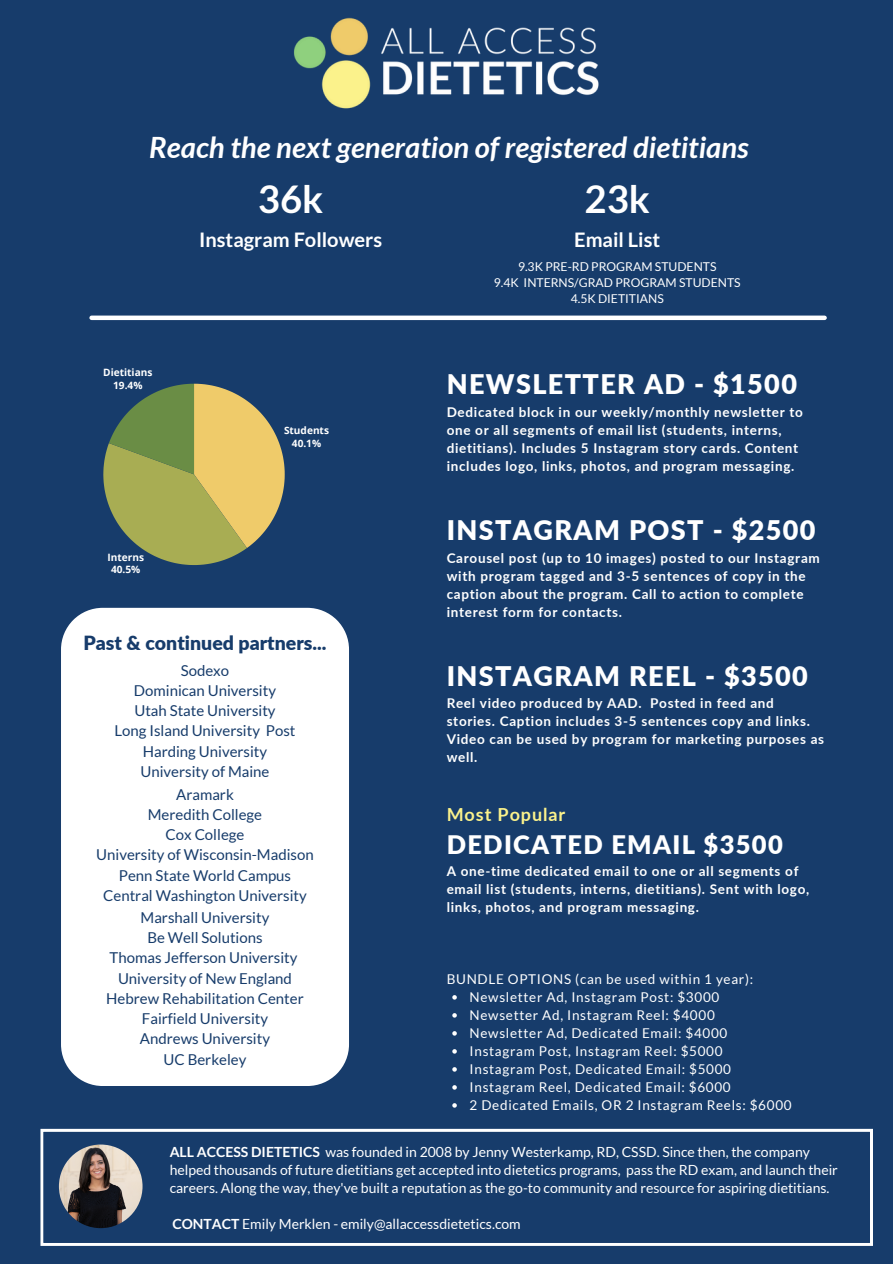
<style>
.page{position:relative;width:893px;height:1264px;background:#fff}
.page>*{position:absolute;margin:0;border:0;box-sizing:border-box;transform-origin:0 0}
.t1{font:700 38.25px "Lato";color:#fff}
.t2{font:italic 700 29.4px "Lato";color:#fff}
.t3{font:900 27px "Lato";letter-spacing:.05em;color:#fff}
.t4{font:900 25.5px "Lato";letter-spacing:.05em;color:#fff}
.t5{font:700 20.1px "Lato";color:#fff}
.t6{font:900 19.5px "Lato";color:#173c6b}
.t7{font:700 18px "Lato";letter-spacing:.05em;color:#fbf28b}
.t8{font:15px/20.2px "Lato";color:#173c6b;text-align:center}
.t9{font:13.95px/18px "Lato";color:#fff}
.t10{font:700 13.5px/18px "Lato";letter-spacing:.05em;color:#fff}
.t11{font:13.5px "Lato";letter-spacing:.05em;color:#fff}
.t12{font:12.15px/15.6px "Lato";color:#fff;text-align:center}
.t13{font:700 10.05px/12.8px "Open Sans";color:#fff;text-align:center}
.s1{font-weight:700}
</style>
<div class="page">
<div style="left:0;top:0;width:892px;height:1263px;background:#173c6b"></div>
<svg style="left:40px;top:1128px;width:832px;height:117px;fill:#fff"></svg>
<svg style="left:44px;top:1131px;width:825px;height:111px"></svg>
<div style="left:92px;top:315px;width:732px;height:5px;background:#fff"></div>
<img style="left:59px;top:1144px;width:83px;height:84px;border-radius:50%">
<svg style="left:103px;top:384px;width:182px;height:181px"></svg>
<img style="left:294px;top:17px;width:305px;height:92px">
<svg style="left:452px;top:995px;width:5px;height:4px"></svg>
<svg style="left:452px;top:1013px;width:5px;height:4px"></svg>
<svg style="left:452px;top:1031px;width:5px;height:4px"></svg>
<svg style="left:452px;top:1049px;width:5px;height:4px"></svg>
<svg style="left:452px;top:1067px;width:5px;height:4px"></svg>
<svg style="left:452px;top:1085px;width:5px;height:4px"></svg>
<svg style="left:452px;top:1103px;width:5px;height:4px"></svg>
<div style="left:61px;top:608px;width:288px;height:477px;background:#fff"></div>
<p class="t2" style="left:149px;top:129px;width:601px">Reach the next generation of registered dietitians</p>
<p class="t1" style="left:258px;top:175px;width:67px">36k</p>
<p class="t5" style="left:199px;top:227px;width:185px">Instagram Followers</p>
<p class="t1" style="left:584px;top:175px;width:67px">23k</p>
<p class="t5" style="left:574px;top:227px;width:87px">Email List</p>
<h4 class="t12" style="left:494px;top:259px;width:248px">9.3K PRE-RD PROGRAM STUDENTS<br>9.4K INTERNS/GRAD PROGRAM STUDENTS<br>4.5K DIETITIANS</h4>
<p class="t13" style="left:103px;top:365px;width:51px">Dietitians<br>19.4%</p>
<h2 class="t3" style="left:446px;top:367px;width:352px">NEWSLETTER AD - $1500</h2>
<h2 class="t10" style="left:446px;top:402px;width:358px">Dedicated block in our weekly/monthly newsletter to one or all segments of email list (students, interns, dietitians). Includes 5 Instagram story cards. Content includes logo, links, photos, and program messaging.</h2>
<p class="t13" style="left:284px;top:424px;width:47px">Students<br>40.1%</p>
<p class="t13" style="left:107px;top:550px;width:38px">Interns<br>40.5%</p>
<h4 class="t6" style="left:83px;top:630px;width:244px">Past &amp; continued partners...</h4>
<h4 class="t8" style="left:114px;top:659px;width:182px">Sodexo<br>Dominican University<br>Utah State University<br>Long Island University Post<br>Harding University</h4>
<h4 class="t8" style="left:140px;top:761px;width:130px">University of Maine</h4>
<p class="t8" style="left:96px;top:783px;width:219px">Aramark<br>Meredith College<br>Cox College<br>University of Wisconsin-Madison<br>Penn State World Campus<br>Central Washington University</p>
<h4 class="t8" style="left:106px;top:906px;width:199px">Marshall University<br>Be Well Solutions<br>Thomas Jefferson University<br>University of New England<br>Hebrew Rehabilitation Center<br>Fairfield University<br>Andrews University<br>UC Berkeley</h4>
<h2 class="t3" style="left:446px;top:513px;width:370px">INSTAGRAM POST - $2500</h2>
<h5 class="t10" style="left:446px;top:548px;width:374px">Carousel post (up to 10 images) posted to our Instagram with program tagged and 3-5 sentences of copy in the caption about the program. Call to action to complete interest form for contacts.</h5>
<h3 class="t3" style="left:446px;top:659px;width:363px">INSTAGRAM REEL - $3500</h3>
<h3 class="t10" style="left:446px;top:694px;width:379px">Reel video produced by AAD. Posted in feed and stories. Caption includes 3-5 sentences copy and links.<br>Video can be used by program for marketing purposes as well.</h3>
<p class="t7" style="left:446px;top:802px;width:120px">Most Popular</p>
<p class="t4" style="left:446px;top:829px;width:337px">DEDICATED EMAIL $3500</p>
<p class="t10" style="left:446px;top:861px;width:364px">A one-time dedicated email to one or all segments of email list (students, interns, dietitians). Sent with logo, links, photos, and program messaging.</p>
<p class="t11" style="left:446px;top:970px;width:308px">BUNDLE OPTIONS (can be used within 1 year):</p>
<h3 class="t11" style="left:469px;top:988px;width:251px">Newsletter Ad, Instagram Post: $3000</h3>
<h3 class="t11" style="left:469px;top:1006px;width:247px">Newsetter Ad, Instagram Reel: $4000</h3>
<h4 class="t11" style="left:469px;top:1024px;width:259px">Newsletter Ad, Dedicated Email: $4000</h4>
<p class="t11" style="left:469px;top:1042px;width:254px">Instagram Post, Instagram Reel: $5000</p>
<p class="t11" style="left:469px;top:1060px;width:263px">Instagram Post, Dedicated Email: $5000</p>
<p class="t11" style="left:469px;top:1078px;width:262px">Instagram Reel, Dedicated Email: $6000</p>
<p class="t11" style="left:469px;top:1096px;width:323px">2 Dedicated Emails, OR 2 Instagram Reels: $6000</p>
<p class="t9" style="left:170px;top:1142px;width:669px"><span class="s1">ALL ACCESS DIETETICS</span> was founded in 2008 by Jenny Westerkamp, RD, CSSD. Since then, the company helped thousands of future dietitians get accepted into dietetics programs, pass the RD exam, and launch their</p>
<h2 class="t9" style="left:170px;top:1178px;width:661px">careers. Along the way, they've built a reputation as the go-to community and resource for aspiring dietitians.</h2>
<h2 class="t9" style="left:172px;top:1214px;width:350px"><span class="s1">CONTACT</span> Emily Merklen - emily@allaccessdietetics.com</h2>
</div>
